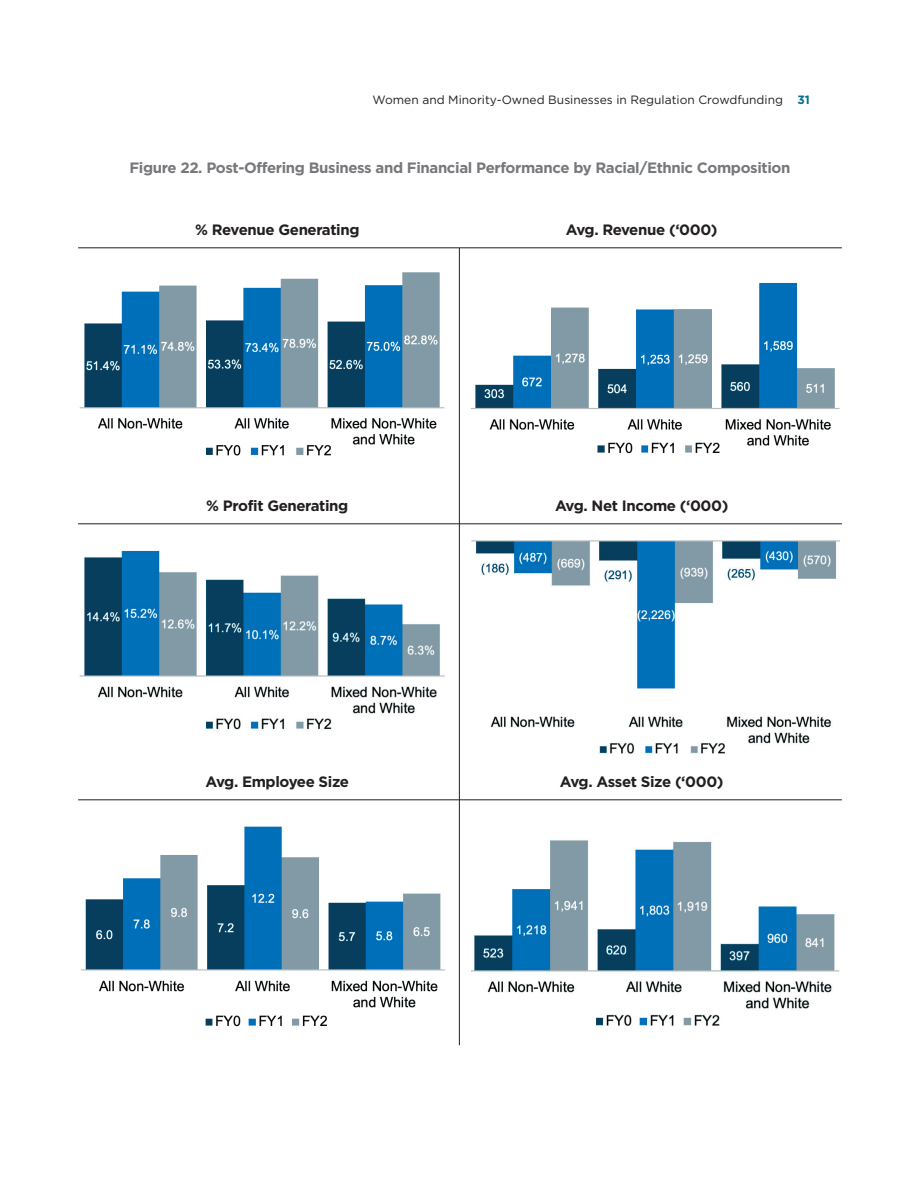
<style>
.page{position:relative;width:918px;height:1188px;background:#fff}
.page>*{position:absolute;margin:0;border:0;box-sizing:border-box;transform-origin:0 0}
.Heading_2{font:700 15px "Gotham";letter-spacing:-.025em;color:#231f20}
.Heading_2-2{font:700 15px "Gotham";letter-spacing:-.025em;color:#76787b}
.t1{font:12px "Gotham";color:#231f20}
.s1{font-weight:700;color:#006e8c}
</style>
<div class="page">
<img style="left:79px;top:272px;width:366px;height:184px">
<img style="left:472px;top:283px;width:368px;height:170px">
<hr style="left:78px;top:248px;width:764px;height:1px;background:#231f20">
<hr style="left:459px;top:248px;width:1px;height:797px;background:#231f20">
<img style="left:79px;top:550px;width:366px;height:180px">
<img style="left:472px;top:540px;width:368px;height:214px">
<hr style="left:78px;top:524px;width:764px;height:1px;background:#231f20">
<img style="left:81px;top:826px;width:364px;height:201px">
<img style="left:472px;top:840px;width:368px;height:186px">
<hr style="left:78px;top:800px;width:764px;height:1px;background:#231f20">
<p class="t1" style="left:373px;top:92px;width:439px">Women and Minority-Owned Businesses in Regulation Crowdfunding <span class="s1">31</span></p>
<p class="Heading_2-2" style="left:129px;top:159px;width:663px">Figure 22. Post-Offering Business and Financial Performance by Racial/Ethnic Composition</p>
<p class="Heading_2" style="left:195px;top:221px;width:166px">% Revenue Generating</p>
<p class="Heading_2" style="left:566px;top:221px;width:153px">Avg. Revenue (‘000)</p>
<p class="Heading_2" style="left:206px;top:497px;width:144px">% Profit Generating</p>
<p class="Heading_2" style="left:555px;top:497px;width:175px">Avg. Net Income (‘000)</p>
<p class="Heading_2" style="left:206px;top:773px;width:145px">Avg. Employee Size</p>
<p class="Heading_2" style="left:560px;top:773px;width:165px">Avg. Asset Size (‘000)</p>
</div>
